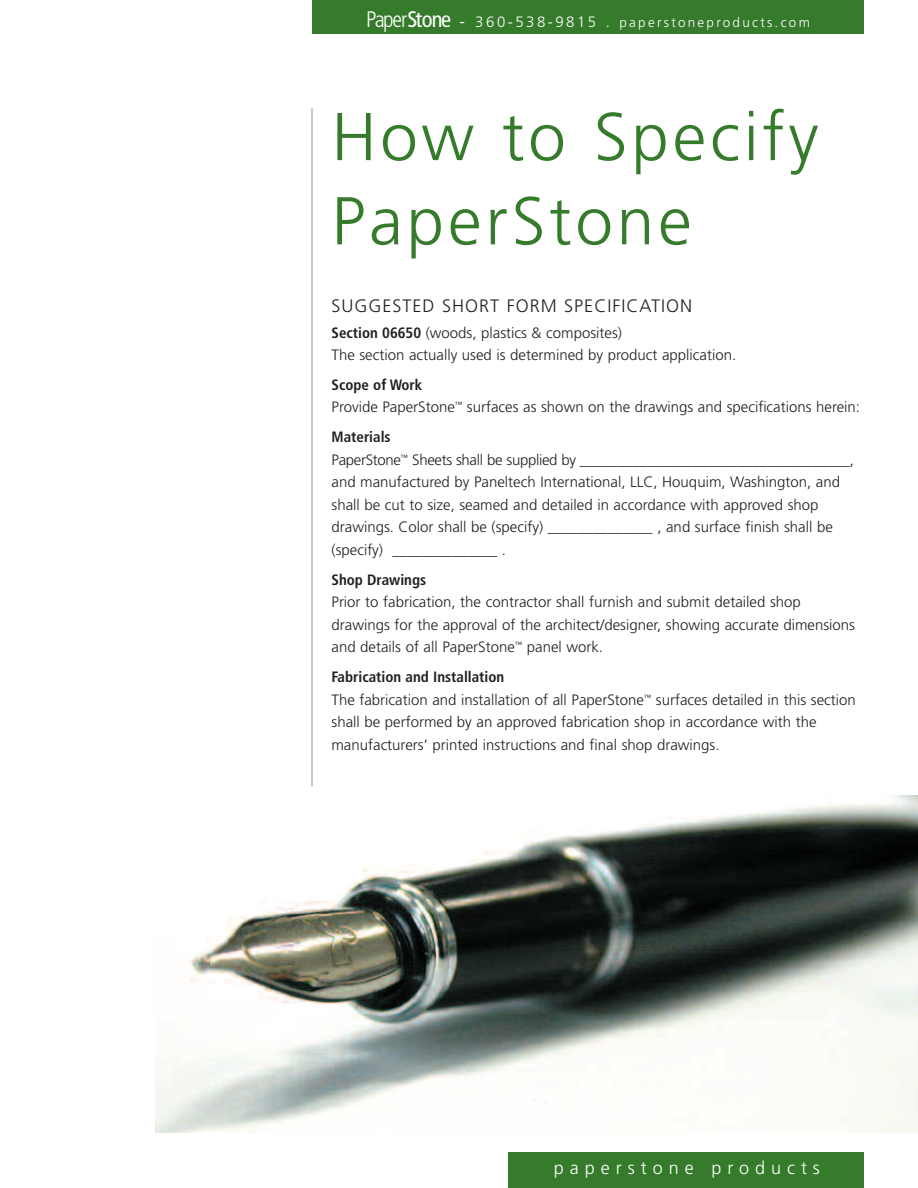
<style>
.page{position:relative;width:918px;height:1188px;background:#fff}
.page>*{position:absolute;margin:0;border:0;box-sizing:border-box;transform-origin:0 0}
.t1{font:300 67.5px/84.2px "Frutiger";letter-spacing:.055em;color:#357b2b}
.t2{font:300 18px "Frutiger";letter-spacing:.055em;color:#231f20}
.t3{font:300 18px "Frutiger";letter-spacing:.335em;color:#fff}
.t4{font:300 15px/22.5px "Frutiger";color:#231f20}
.t5{font:700 condensed 15px "Frutiger";color:#231f20}
.t6{font:300 13.5px "Frutiger";letter-spacing:.165em;color:#fff}
.s1{font-stretch:condensed;font-size:22.5px}
.s2{font-weight:400;font-stretch:condensed;font-size:22.5px}
.s3{font-weight:400;font-size:16.5px}
.s4{font-size:15px}
.s5{font-weight:700;font-stretch:condensed}
</style>
<div class="page">
<img style="left:156px;top:796px;width:762px;height:337px">
<div style="left:312px;top:0;width:552px;height:34px;background:#357b2b"></div>
<div style="left:509px;top:1152px;width:355px;height:36px;background:#357b2b"></div>
<hr style="left:312px;top:108px;width:1px;height:678px;background:#939598">
<p class="t6" style="left:366px;top:17px;width:445px"><span class="s1">Paper</span><span class="s2">Stone</span> <span class="s3">-</span> <span class="s4">360-538-9815 .</span> paperstoneproducts.com</p>
<h1 class="t1" style="left:332px;top:100px;width:489px">How to Specify<br>PaperStone</h1>
<p class="t2" style="left:332px;top:298px;width:362px">SUGGESTED SHORT FORM SPECIFICATION</p>
<p class="t4" style="left:332px;top:322px;width:406px"><span class="s5">Section 06650</span> (woods, plastics &amp; composites)<br>The section actually used is determined by product application.</p>
<p class="t4" style="left:332px;top:375px;width:530px"><span class="s5">Scope of Work<br></span>Provide PaperStone<sup>™</sup> surfaces as shown on the drawings and specifications herein:</p>
<p class="t4" style="left:332px;top:427px;width:524px"><span class="s5">Materials<br></span>PaperStone<sup>™</sup> Sheets shall be supplied by ____________________________________, and manufactured by Paneltech International, LLC, Houquim, Washington, and shall be cut to size, seamed and detailed in accordance with approved shop drawings. Color shall be (specify) ______________ , and surface finish shall be (specify) ______________ .</p>
<p class="t5" style="left:332px;top:574px;width:96px">Shop Drawings</p>
<p class="t4" style="left:332px;top:592px;width:525px">Prior to fabrication, the contractor shall furnish and submit detailed shop drawings for the approval of the architect/designer, showing accurate dimensions and details of all PaperStone<sup>™</sup> panel work.</p>
<p class="t4" style="left:332px;top:667px;width:526px"><span class="s5">Fabrication and Installation<br></span>The fabrication and installation of all PaperStone<sup>™</sup> surfaces detailed in this section shall be performed by an approved fabrication shop in accordance with the manufacturers’ printed instructions and final shop drawings.</p>
<p class="t3" style="left:554px;top:1160px;width:268px">paperstone products</p>
</div>
